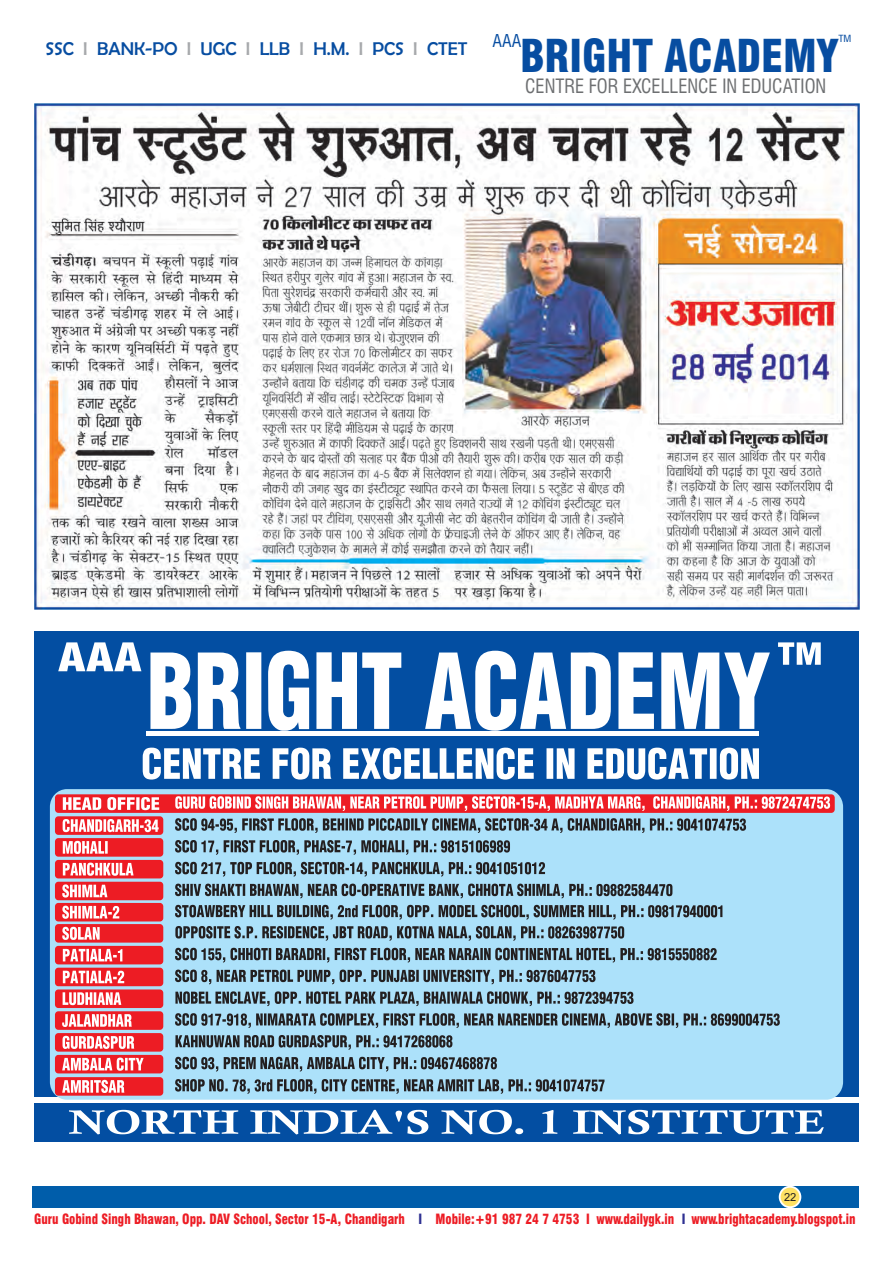
<style>
.page{position:relative;width:893px;height:1263px;background:#fff}
.page>*{position:absolute;margin:0;border:0;box-sizing:border-box;transform-origin:0 0}
.t1{font:900 condensed 44.1px "Swiss 721 BT";color:#074da1;scale:.96 1}
.t2{font:condensed 19.2px "Swiss 721 BT";color:#6d6f71;scale:.96 1}
.t3{font:18.6px "Berlin Sans FB";color:#074da1}
.t4{font:18.6px "Berlin Sans FB";color:#a7a9ac}
.t5{font:condensed 17.25px "Swiss 721 BT";color:#074da1}
.t6{font:900 condensed 13.8px "Swiss 721 BT";color:#ed1c24;scale:.91 1}
.t7{font:900 condensed 13.8px "Swiss 721 BT";color:#2e3092;scale:.91 1}
.t8{font:11.1px "Arial";color:#231f20}
.t9{font:condensed 9.6px "Swiss 721 BT";color:#074da1;scale:1.11 1}
</style>
<div class="page">
<img style="left:34px;top:104px;width:825px;height:505px">
<div style="left:34px;top:631px;width:825px;height:466px;background:#034ea2"></div>
<hr style="left:146px;top:731px;width:612px;height:4px;background:#fff">
<svg style="left:150px;top:651px;width:620px;height:80px;fill:#fff"></svg>
<svg style="left:143px;top:748px;width:616px;height:31px"></svg>
<svg style="left:58px;top:642px;width:83px;height:29px"></svg>
<svg style="left:778px;top:642px;width:43px;height:23px"></svg>
<div style="left:34px;top:1103px;width:825px;height:38px;background:#034ea2"></div>
<svg style="left:69px;top:1110px;width:755px;height:24px"></svg>
<div style="left:50px;top:789px;width:793px;height:311px;background:#ace1fa;border-radius:17px"></div>
<div style="left:55px;top:794px;width:780px;height:19px;background:#ed1c24;border-radius:3px"></div>
<svg style="left:175px;top:796px;width:655px;height:15px"></svg>
<svg style="left:175px;top:818px;width:571px;height:15px"></svg>
<svg style="left:175px;top:840px;width:335px;height:15px"></svg>
<svg style="left:175px;top:862px;width:370px;height:14px"></svg>
<svg style="left:175px;top:883px;width:497px;height:15px"></svg>
<svg style="left:175px;top:905px;width:547px;height:14px"></svg>
<svg style="left:175px;top:926px;width:449px;height:15px"></svg>
<svg style="left:175px;top:948px;width:542px;height:14px"></svg>
<svg style="left:175px;top:969px;width:420px;height:15px"></svg>
<svg style="left:175px;top:991px;width:458px;height:15px"></svg>
<svg style="left:175px;top:1013px;width:605px;height:15px"></svg>
<svg style="left:175px;top:1035px;width:277px;height:15px"></svg>
<svg style="left:175px;top:1057px;width:322px;height:14px"></svg>
<div style="left:55px;top:816px;width:108px;height:19px;background:#ed1c24;border-radius:3px"></div>
<div style="left:55px;top:838px;width:108px;height:19px;background:#ed1c24;border-radius:3px"></div>
<div style="left:55px;top:860px;width:108px;height:18px;background:#ed1c24;border-radius:3px"></div>
<div style="left:55px;top:882px;width:108px;height:18px;background:#ed1c24;border-radius:3px"></div>
<div style="left:55px;top:924px;width:108px;height:19px;background:#ed1c24;border-radius:3px"></div>
<div style="left:55px;top:946px;width:108px;height:18px;background:#ed1c24;border-radius:3px"></div>
<div style="left:55px;top:968px;width:108px;height:18px;background:#ed1c24;border-radius:3px"></div>
<div style="left:55px;top:989px;width:108px;height:19px;background:#ed1c24;border-radius:3px"></div>
<div style="left:55px;top:1011px;width:108px;height:19px;background:#ed1c24;border-radius:3px"></div>
<div style="left:55px;top:1055px;width:108px;height:18px;background:#ed1c24;border-radius:3px"></div>
<div style="left:55px;top:1077px;width:108px;height:19px;background:#ed1c24;border-radius:3px"></div>
<div style="left:55px;top:1033px;width:108px;height:19px;background:#ed1c24;border-radius:3px"></div>
<div style="left:55px;top:903px;width:108px;height:18px;background:#ed1c24;border-radius:3px"></div>
<svg style="left:63px;top:797px;width:96px;height:13px"></svg>
<svg style="left:63px;top:819px;width:96px;height:13px"></svg>
<svg style="left:63px;top:841px;width:45px;height:13px"></svg>
<svg style="left:63px;top:863px;width:71px;height:13px"></svg>
<svg style="left:62px;top:884px;width:45px;height:13px"></svg>
<svg style="left:62px;top:906px;width:57px;height:13px"></svg>
<svg style="left:62px;top:927px;width:38px;height:13px"></svg>
<svg style="left:63px;top:949px;width:59px;height:12px"></svg>
<svg style="left:63px;top:971px;width:61px;height:12px"></svg>
<svg style="left:63px;top:992px;width:58px;height:13px"></svg>
<svg style="left:62px;top:1014px;width:70px;height:13px"></svg>
<svg style="left:63px;top:1036px;width:71px;height:13px"></svg>
<svg style="left:62px;top:1057px;width:82px;height:14px"></svg>
<svg style="left:175px;top:1079px;width:429px;height:15px"></svg>
<svg style="left:62px;top:1080px;width:62px;height:13px"></svg>
<div style="left:33px;top:1186px;width:826px;height:22px;background:#005daa"></div>
<div style="left:779px;top:1186px;width:22px;height:22px;background:#ffe164;border:2px solid #fff;border-radius:50%"></div>
<h3 class="t3" style="left:45px;top:38px;width:423px">SSC BANK-PO UGC LLB H.M. PCS CTET</h3>
<h3 class="t4" style="left:83px;top:38px;width:6px">I</h3>
<h3 class="t4" style="left:187px;top:38px;width:6px">I</h3>
<h3 class="t4" style="left:246px;top:38px;width:6px">I</h3>
<h3 class="t4" style="left:300px;top:38px;width:6px">I</h3>
<h3 class="t4" style="left:359px;top:38px;width:6px">I</h3>
<h3 class="t4" style="left:413px;top:38px;width:6px">I</h3>
<p class="t5" style="left:492px;top:34px;width:30px">AAA</p>
<p class="t9" style="left:838px;top:35px;width:13px">TM</p>
<h1 class="t1" style="left:520px;top:38px;width:333px">BRIGHT ACADEMY</h1>
<h2 class="t2" style="left:525px;top:78px;width:315px">CENTRE FOR EXCELLENCE IN EDUCATION</h2>
<p class="t8" style="left:784px;top:1193px;width:14px">22</p>
<p class="t6" style="left:34px;top:1213px;width:409px">Guru Gobind Singh Bhawan, Opp. DAV School, Sector 15-A, Chandigarh</p>
<p class="t6" style="left:435px;top:1213px;width:463px">Mobile:+91 987 24 7 4753 I www.dailygk.in www.brightacademy.blogspot.in</p>
<p class="t7" style="left:418px;top:1213px;width:6px">I</p>
<p class="t7" style="left:682px;top:1213px;width:6px">I</p>
</div>
